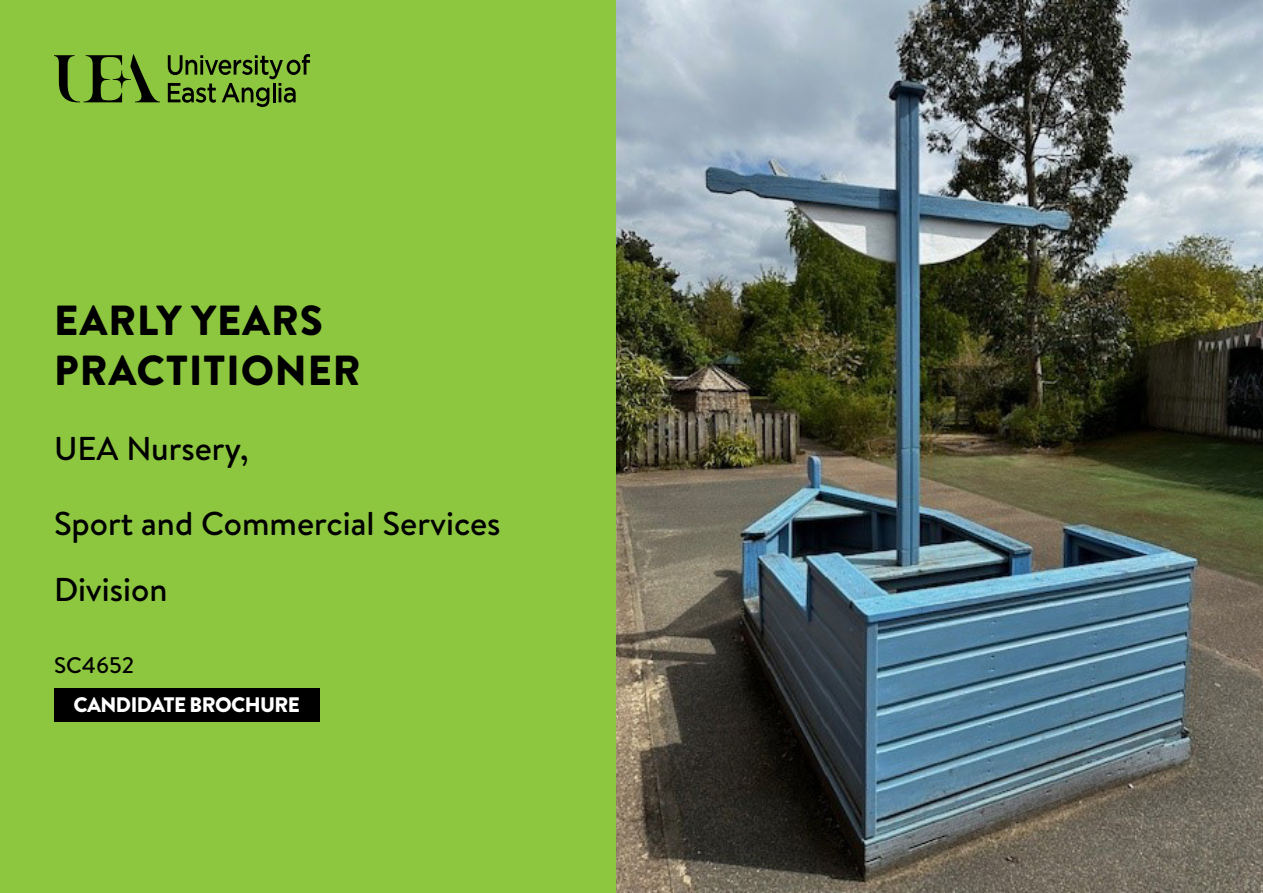
<style>
.page{position:relative;width:1263px;height:893px;background:#fff}
.page>*{position:absolute;margin:0;border:0;box-sizing:border-box;transform-origin:0 0}
.t1{font:900 42px/50.4px "Brandon Text";letter-spacing:.02em;color:#000}
.t2{font:500 33px/66px "Brandon Text";color:#000}
.t3{font:500 22.5px "Brandon Text";color:#000}
.t4{font:900 21px "Brandon Text";letter-spacing:-.03em;color:#fff}
</style>
<div class="page">
<div style="left:0;top:0;width:616px;height:893px;background:#8dc63f"></div>
<img style="left:616px;top:0;width:647px;height:893px">
<svg style="left:168px;top:54px;width:142px;height:53px"></svg>
<svg style="left:113px;top:70px;width:18px;height:18px"></svg>
<svg style="left:54px;top:55px;width:68px;height:47px"></svg>
<svg style="left:130px;top:54px;width:30px;height:48px"></svg>
<div style="left:54px;top:688px;width:266px;height:33px;background:#000"></div>
<p class="t1" style="left:54px;top:294px;width:308px">EARLY YEARS<br>PRACTITIONER</p>
<p class="t2" style="left:54px;top:415px;width:196px">UEA Nursery,</p>
<p class="t2" style="left:54px;top:490px;width:448px">Sport and Commercial Services<br>Division</p>
<p class="t3" style="left:54px;top:650px;width:82px">SC4652</p>
<p class="t4" style="left:74px;top:690px;width:228px">CANDIDATE BROCHURE</p>
</div>
